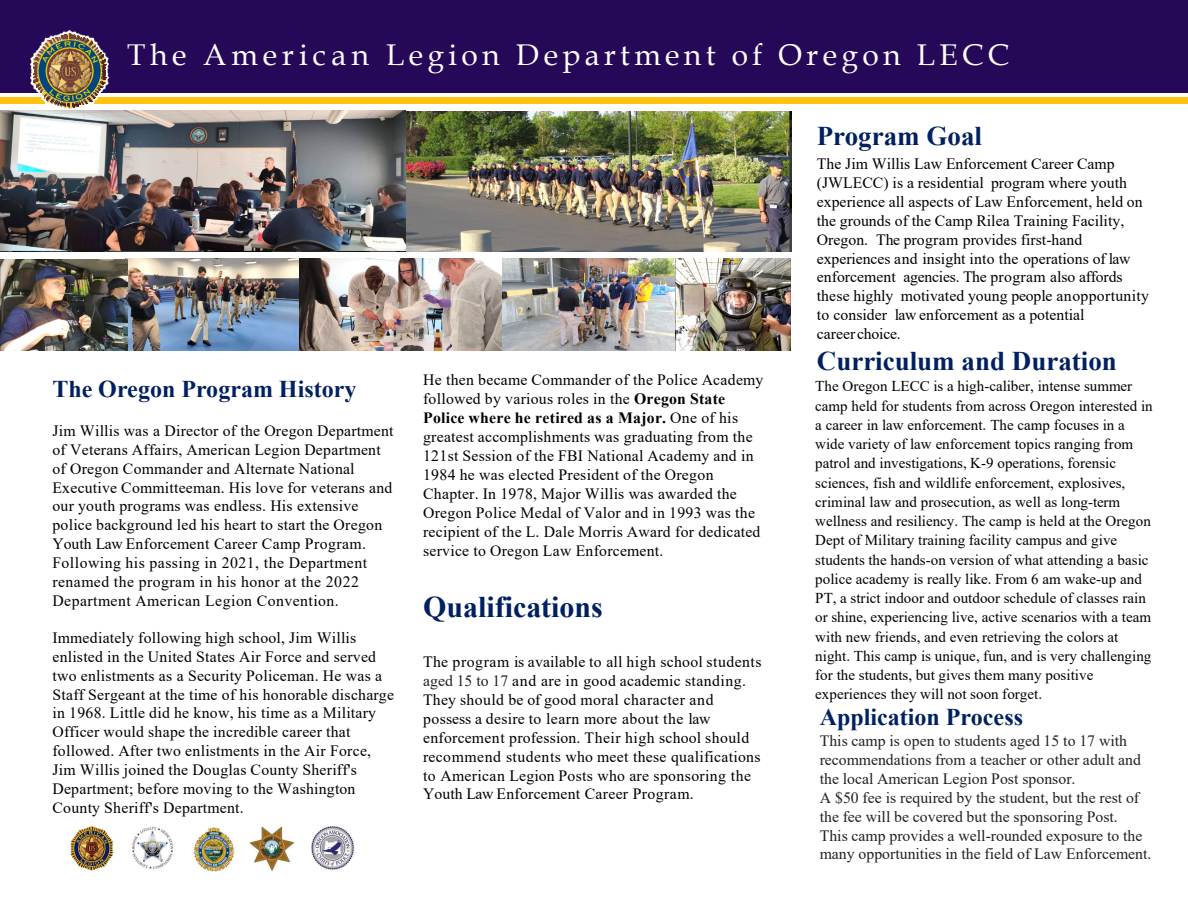
<style>
.page{position:relative;width:1188px;height:918px;background:#fff}
.page>*{position:absolute;margin:0;border:0;box-sizing:border-box;transform-origin:0 0}
.t1{font:30px "Book Antiqua";letter-spacing:.145em;color:#fff}
.t2{font:700 30px "Times New Roman";color:#002060}
.t3{font:700 27px "Times New Roman";color:#002060}
.t4{font:700 24px "Times New Roman";color:#002060}
.t5{font:15.75px/18.9px "Times New Roman";letter-spacing:.015em;color:#000}
.t6{font:15.75px/18.9px "Times New Roman";color:#212121}
.t7{font:15px/19.2px "Times New Roman";letter-spacing:.005em;color:#000}
.s1{font-weight:700}
.s2{color:#212121}
</style>
<div class="page">
<div style="left:0;top:0;width:1188px;height:92px;background:#260859"></div>
<div style="left:0;top:97px;width:1188px;height:6px;background:#ffc20e"></div>
<img style="left:31px;top:30px;width:78px;height:81px">
<svg style="left:33px;top:33px;width:73px;height:76px"></svg>
<img style="left:38px;top:39px;width:64px;height:65px">
<img style="left:48px;top:49px;width:43px;height:43px">
<svg style="left:0;top:251px;width:194px;height:100px"></svg>
<img style="left:0;top:111px;width:792px;height:140px">
<img style="left:128px;top:259px;width:171px;height:91px">
<img style="left:299px;top:258px;width:377px;height:93px">
<img style="left:0;top:259px;width:128px;height:91px">
<img style="left:676px;top:258px;width:115px;height:93px">
<img style="left:70px;top:825px;width:284px;height:47px">
<h2 class="t1" style="left:127px;top:34px;width:883px">The American Legion Department of Oregon LECC</h2>
<p class="t4" style="left:52px;top:372px;width:306px">The Oregon Program History</p>
<p class="t5" style="left:52px;top:421px;width:343px">Jim Willis was a Director of the Oregon Department of Veterans Affairs, American Legion Department of Oregon Commander and Alternate National Executive Committeeman. His love for veterans and our youth programs was endless. His extensive police background led his heart to start the Oregon Youth Law Enforcement Career Camp Program.<br>Following his passing in 2021, the Department renamed the program in his honor at the 2022<br>Department American Legion Convention.</p>
<p class="t5" style="left:52px;top:628px;width:343px">Immediately following high school, Jim Willis enlisted in the United States Air Force and served two enlistments as a Security Policeman. He was a Staff Sergeant at the time of his honorable discharge in 1968. Little did he know, his time as a Military Officer would shape the incredible career that followed. After two enlistments in the Air Force, Jim Willis joined the Douglas County Sheriff's Department; before moving to the Washington County Sheriff's Department.</p>
<p class="t5" style="left:423px;top:370px;width:342px">He then became Commander of the Police Academy followed by various roles in the <span class="s1">Oregon State Police where he retired as a Major.</span> One of his greatest accomplishments was graduating from the 121st Session of the FBI National Academy and in 1984 he was elected President of the Oregon Chapter. In 1978, Major Willis was awarded the Oregon Police Medal of Valor and in 1993 was the recipient of the L. Dale Morris Award for dedicated service to Oregon Law Enforcement.</p>
<p class="t2" style="left:423px;top:585px;width:181px">Qualifications</p>
<p class="t5" style="left:423px;top:652px;width:340px">The program is available to all high school students <span class="s2">aged 15 to 17</span> and are in good academic standing.<br>They should be of good moral character and possess a desire to learn more about the law enforcement profession. Their high school should recommend students who meet these qualifications to American Legion Posts who are sponsoring the Youth Law Enforcement Career Program.</p>
<p class="t3" style="left:817px;top:116px;width:167px">Program Goal</p>
<p class="t5" style="left:817px;top:154px;width:334px">The Jim Willis Law Enforcement Career Camp (JWLECC) is a residential program where youth experience all aspects of Law Enforcement, held on the grounds of the Camp Rilea Training Facility, Oregon. The program provides first-hand experiences and insight into the operations of law enforcement agencies. The program also affords these highly motivated young people anopportunity to consider law enforcement as a potential<br>career choice.</p>
<p class="t3" style="left:817px;top:342px;width:302px">Curriculum and Duration</p>
<p class="t7" style="left:815px;top:376px;width:339px">The Oregon LECC is a high-caliber, intense summer camp held for students from across Oregon interested in a career in law enforcement. The camp focuses in a wide variety of law enforcement topics ranging from patrol and investigations, K-9 operations, forensic sciences, fish and wildlife enforcement, explosives, criminal law and prosecution, as well as long-term wellness and resiliency. The camp is held at the Oregon Dept of Military training facility campus and give students the hands-on version of what attending a basic police academy is really like. From 6 am wake-up and PT, a strict indoor and outdoor schedule of classes rain or shine, experiencing live, active scenarios with a team with new friends, and even retrieving the colors at night. This camp is unique, fun, and is very challenging for the students, but gives them many positive experiences they will not soon forget.</p>
<p class="t4" style="left:820px;top:700px;width:205px">Application Process</p>
<p class="t6" style="left:820px;top:731px;width:323px">This camp is open to students aged 15 to 17 with recommendations from a teacher or other adult and the local American Legion Post sponsor.</p>
<p class="t6" style="left:820px;top:788px;width:321px">A $50 fee is required by the student, but the rest of the fee will be covered but the sponsoring Post.</p>
<p class="t6" style="left:820px;top:825px;width:333px">This camp provides a well-rounded exposure to the many opportunities in the field of Law Enforcement.</p>
</div>
